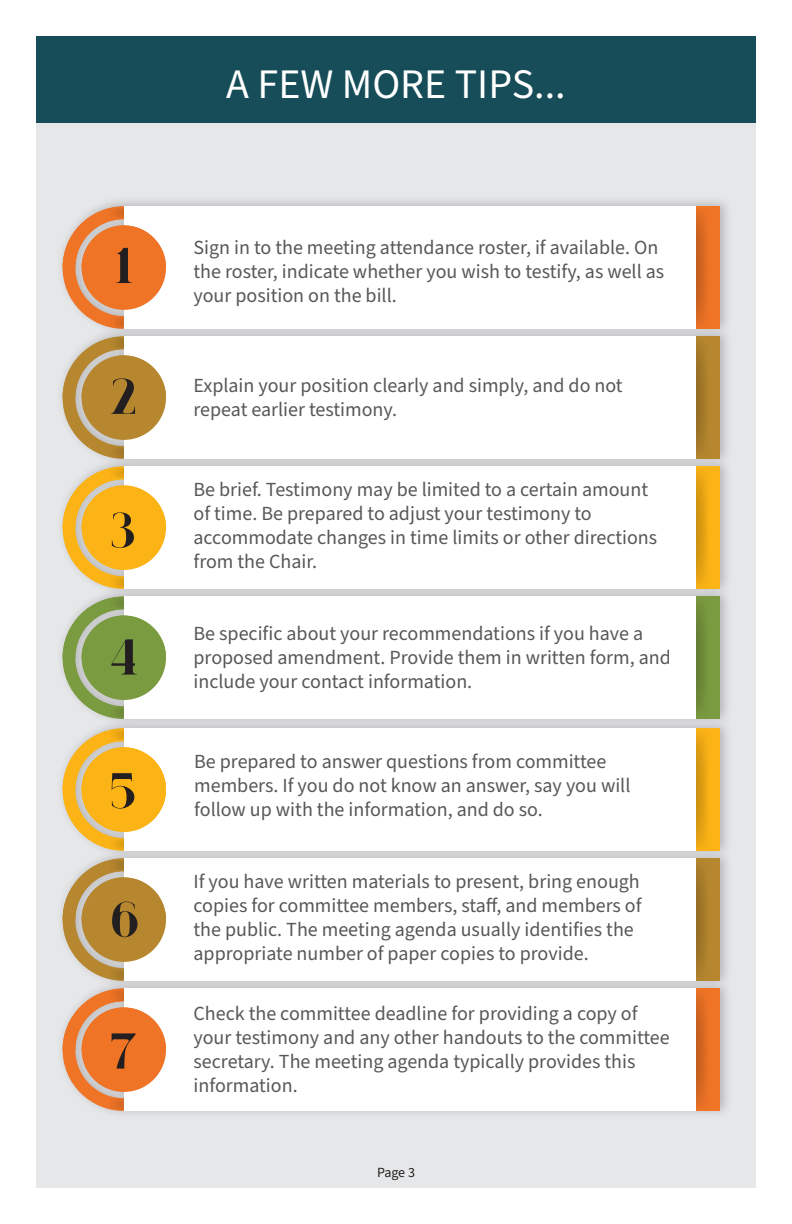
<style>
.page{position:relative;width:792px;height:1224px;background:#fff}
.page>*{position:absolute;margin:0;border:0;box-sizing:border-box;transform-origin:0 0}
.Header_body_Reverse{font:42px "Source Sans Pro";color:#fff}
.Body{font:20px/24px "Source Sans Pro";color:#57585a}
.t1{font:14px "Source Sans Pro";color:#231f20}
</style>
<div class="page">
<div style="left:36px;top:122px;width:720px;height:1066px;background:#e6e7e9"></div>
<div style="left:36px;top:36px;width:720px;height:86px;background:#164d58"></div>
<div style="left:56px;top:195px;width:677px;height:924px;background:#231f20;opacity:.25"></div>
<div style="left:124px;top:597px;width:573px;height:122px;background:#fff"></div>
<div style="left:124px;top:467px;width:573px;height:122px;background:#fff"></div>
<div style="left:124px;top:336px;width:573px;height:123px;background:#fff"></div>
<div style="left:124px;top:206px;width:573px;height:123px;background:#fff"></div>
<div style="left:697px;top:597px;width:23px;height:122px;background:#7b9b40"></div>
<div style="left:697px;top:467px;width:23px;height:122px;background:#fbb316"></div>
<div style="left:697px;top:336px;width:23px;height:123px;background:#b6872e"></div>
<div style="left:697px;top:206px;width:23px;height:123px;background:#ef7426"></div>
<div style="left:124px;top:989px;width:573px;height:122px;background:#fff"></div>
<div style="left:124px;top:858px;width:573px;height:123px;background:#fff"></div>
<div style="left:124px;top:728px;width:573px;height:123px;background:#fff"></div>
<div style="left:697px;top:989px;width:23px;height:122px;background:#ef7426"></div>
<div style="left:697px;top:858px;width:23px;height:123px;background:#b6872e"></div>
<div style="left:697px;top:728px;width:23px;height:123px;background:#fbb316"></div>
<svg style="left:697px;top:994px;width:10px;height:113px"></svg>
<svg style="left:63px;top:989px;width:103px;height:122px"></svg>
<svg style="left:63px;top:858px;width:103px;height:123px"></svg>
<svg style="left:63px;top:728px;width:103px;height:123px"></svg>
<svg style="left:63px;top:597px;width:103px;height:122px"></svg>
<svg style="left:63px;top:467px;width:103px;height:122px"></svg>
<svg style="left:63px;top:336px;width:103px;height:123px"></svg>
<svg style="left:63px;top:206px;width:103px;height:123px"></svg>
<svg style="left:697px;top:866px;width:9px;height:109px"></svg>
<svg style="left:697px;top:734px;width:10px;height:112px"></svg>
<svg style="left:697px;top:606px;width:9px;height:104px"></svg>
<svg style="left:697px;top:472px;width:10px;height:112px"></svg>
<svg style="left:697px;top:344px;width:9px;height:108px"></svg>
<svg style="left:697px;top:212px;width:10px;height:112px"></svg>
<h2 class="Header_body_Reverse" style="left:226px;top:56px;width:341px">A FEW MORE TIPS...</h2>
<p class="Body" style="left:194px;top:236px;width:472px">Sign in to the meeting attendance roster, if available. On the roster, indicate whether you wish to testify, as well as your position on the bill.</p>
<p class="Body" style="left:194px;top:374px;width:431px">Explain your position clearly and simply, and do not repeat earlier testimony.</p>
<p class="Body" style="left:194px;top:478px;width:465px">Be brief. Testimony may be limited to a certain amount of time. Be prepared to adjust your testimony to accommodate changes in time limits or other directions from the Chair.</p>
<p class="Body" style="left:194px;top:622px;width:479px">Be specific about your recommendations if you have a proposed amendment. Provide them in written form, and include your contact information.</p>
<p class="Body" style="left:194px;top:750px;width:438px">Be prepared to answer questions from committee members. If you do not know an answer, say you will follow up with the information, and do so.</p>
<p class="Body" style="left:194px;top:870px;width:450px">If you have written materials to present, bring enough copies for committee members, staff, and members of the public. The meeting agenda usually identifies the appropriate number of paper copies to provide.</p>
<p class="Body" style="left:194px;top:1002px;width:478px">Check the committee deadline for providing a copy of your testimony and any other handouts to the committee secretary. The meeting agenda typically provides this information.</p>
<p class="t1" style="left:377px;top:1163px;width:39px">Page 3</p>
</div>
